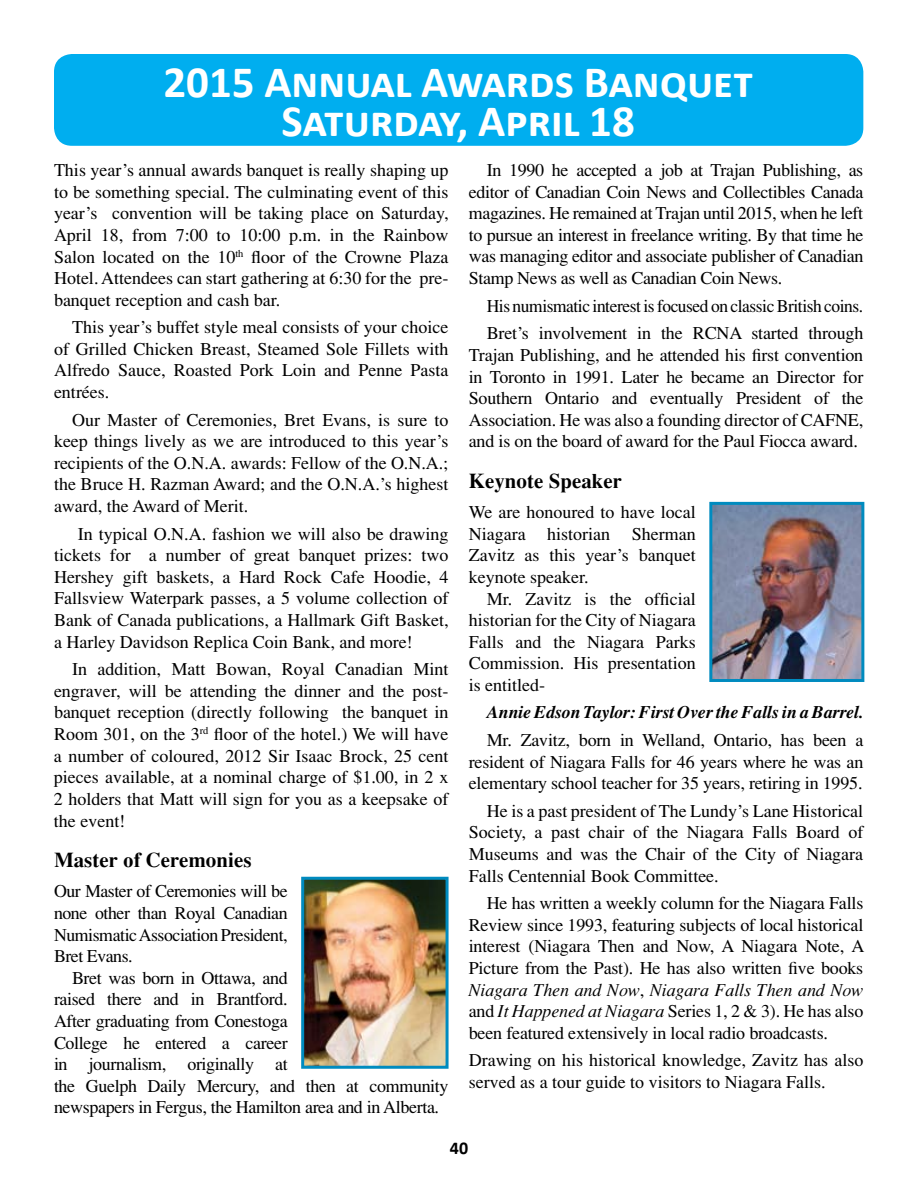
<style>
.page{position:relative;width:918px;height:1188px;background:#fff}
.page>*{position:absolute;margin:0;border:0;box-sizing:border-box;transform-origin:0 0}
.t1{font:700 45px/39px "Calibri";color:#fff;text-align:center}
.t2{font:700 21px "Times";color:#000}
.t3{font:18px/21.6px "Times";letter-spacing:-.01em;color:#000;text-align:justify}
.t4{font:italic 700 18px "Times";letter-spacing:-.01em;color:#000}
.t5{font:700 18px "Calibri";color:#000}
.s1{font-family:"Times New Roman"}
.s2{font-style:italic}
</style>
<div class="page">
<div style="left:54px;top:54px;width:809px;height:92px;background:#00aeef;border-radius:18px"></div>
<img style="left:713px;top:506px;width:147px;height:172px">
<div style="left:709px;top:502px;width:155px;height:180px;border:3px solid #008bbf"></div>
<img style="left:305px;top:881px;width:140px;height:184px">
<div style="left:301px;top:877px;width:148px;height:192px;border:3px solid #008bbf"></div>
<h1 class="t1" style="left:164px;top:63px;width:591px">2015 Annual Awards Banquet<br>Saturday, April 18</h1>
<p class="t3" style="left:54px;top:159px;width:396px">This year’s annual awards banquet is really shaping up to be something special. The culminating event of this year’s convention will be taking place on Saturday, April 18, from 7:00 to 10:00 p.m. in the Rainbow Salon located on the 10<sup>th</sup> floor of the Crowne Plaza Hotel. Attendees can start gathering at 6:30 for the pre&shy;banquet reception and cash bar.</p>
<p class="t3" style="left:54px;top:316px;width:396px;text-indent:18px">This year’s buffet style meal consists of your choice of Grilled Chicken Breast, Steamed Sole Fillets with Alfredo Sauce, Roasted Pork Loin and Penne Pasta entrées.</p>
<p class="t3" style="left:54px;top:409px;width:396px;text-indent:18px">Our Master of Ceremonies, Bret Evans, is sure to keep things lively as we are introduced to this year’s recipients of the O.N.A. awards: Fellow of the O.N.A.; the Bruce H. Razman Award; and the O.N.A.’s highest award, the Award of Merit.</p>
<p class="t3" style="left:54px;top:523px;width:396px;text-indent:24px">In typical O.N.A. fashion we will also be drawing tickets for a number of great banquet prizes: two Hershey gift baskets, a Hard Rock Cafe Hoodie, 4<br>Fallsview Waterpark passes, a 5 volume collection of Bank of Canada publications, a Hallmark Gift Basket, a Harley Davidson Replica Coin Bank, and more!</p>
<p class="t3" style="left:54px;top:658px;width:396px;text-indent:18px">In addition, Matt Bowan, Royal Canadian Mint engraver, will be attending the dinner and the post&shy;banquet reception (directly following the banquet in Room 301, on the 3<sup>rd</sup> floor of the hotel.) We will have a number of coloured, 2012 Sir Isaac Brock, 25 cent pieces available, at a nominal charge of $1.00, in 2 x 2 holders that Matt will sign for you as a keepsake of the event!</p>
<p class="t2" style="left:54px;top:846px;width:199px">Master <span class="s1">of</span> Ceremonies</p>
<p class="t3" style="left:54px;top:880px;width:235px">Our Master of Ceremonies will be none other than Royal Canadian Numismatic Association President, Bret Evans.</p>
<p class="t3" style="left:54px;top:967px;width:396px;text-align:left;text-indent:18px">Bret was born in Ottawa, and<br>raised there and in Brantford.<br>After graduating from Conestoga<br>College he entered a career<br>in journalism, originally at<br>the Guelph Daily Mercury, and then at community newspapers in Fergus, the Hamilton area and in Alberta.</p>
<p class="t3" style="left:469px;top:159px;width:396px;text-indent:18px">In 1990 he accepted a job at Trajan Publishing, as editor of Canadian Coin News and Collectibles Canada magazines. He remained at Trajan until 2015, when he left to pursue an interest in freelance writing. By that time he was managing editor and associate publisher of Canadian Stamp News as well as Canadian Coin News.</p>
<p class="t3" style="left:487px;top:292px;width:378px;line-height:27.6px">His numismatic interest is focused on classic British coins.<br>Bret’s involvement in the RCNA started through</p>
<p class="t3" style="left:469px;top:344px;width:396px">Trajan Publishing, and he attended his first convention in Toronto in 1991. Later he became an Director for Southern Ontario and eventually President of the Association. He was also a founding director of CAFNE, and is on the board of award for the Paul Fiocca award.</p>
<p class="t2" style="left:469px;top:467px;width:155px">Keynote Speaker</p>
<p class="t3" style="left:469px;top:501px;width:229px">We are honoured to have local Niagara historian Sherman Zavitz as this year’s banquet keynote speaker.</p>
<p class="t3" style="left:469px;top:588px;width:229px;text-indent:18px">Mr. Zavitz is the official historian for the City of Niagara Falls and the Niagara Parks Commission. His presentation is entitled-</p>
<p class="t4" style="left:487px;top:702px;width:378px">Annie Edson Taylor: First Over the Falls in a Barrel.</p>
<p class="t3" style="left:469px;top:729px;width:396px;text-indent:18px">Mr. Zavitz, born in Welland, Ontario, has been a resident of Niagara Falls for 46 years where he was an elementary school teacher for 35 years, retiring in 1995.</p>
<p class="t3" style="left:469px;top:800px;width:396px;text-indent:18px">He is a past president of The Lundy’s Lane Historical Society, a past chair of the Niagara Falls Board of Museums and was the Chair of the City of Niagara Falls Centennial Book Committee.</p>
<p class="t3" style="left:469px;top:892px;width:397px;text-indent:18px">He has written a weekly column for the Niagara Falls Review since 1993, featuring subjects of local historical interest (Niagara Then and Now, A Niagara Note, A Picture from the Past). He has also written five books <span class="s2">Niagara Then and Now</span>, <span class="s2">Niagara Falls Then and Now </span>and <span class="s2">It Happened at Niagara</span> Series 1, 2 &amp; 3). He has also been featured extensively in local radio broadcasts.</p>
<p class="t3" style="left:469px;top:1050px;width:396px">Drawing on his historical knowledge, Zavitz has also served as a tour guide to visitors to Niagara Falls.</p>
<p class="t5" style="left:450px;top:1136px;width:20px">40</p>
</div>
